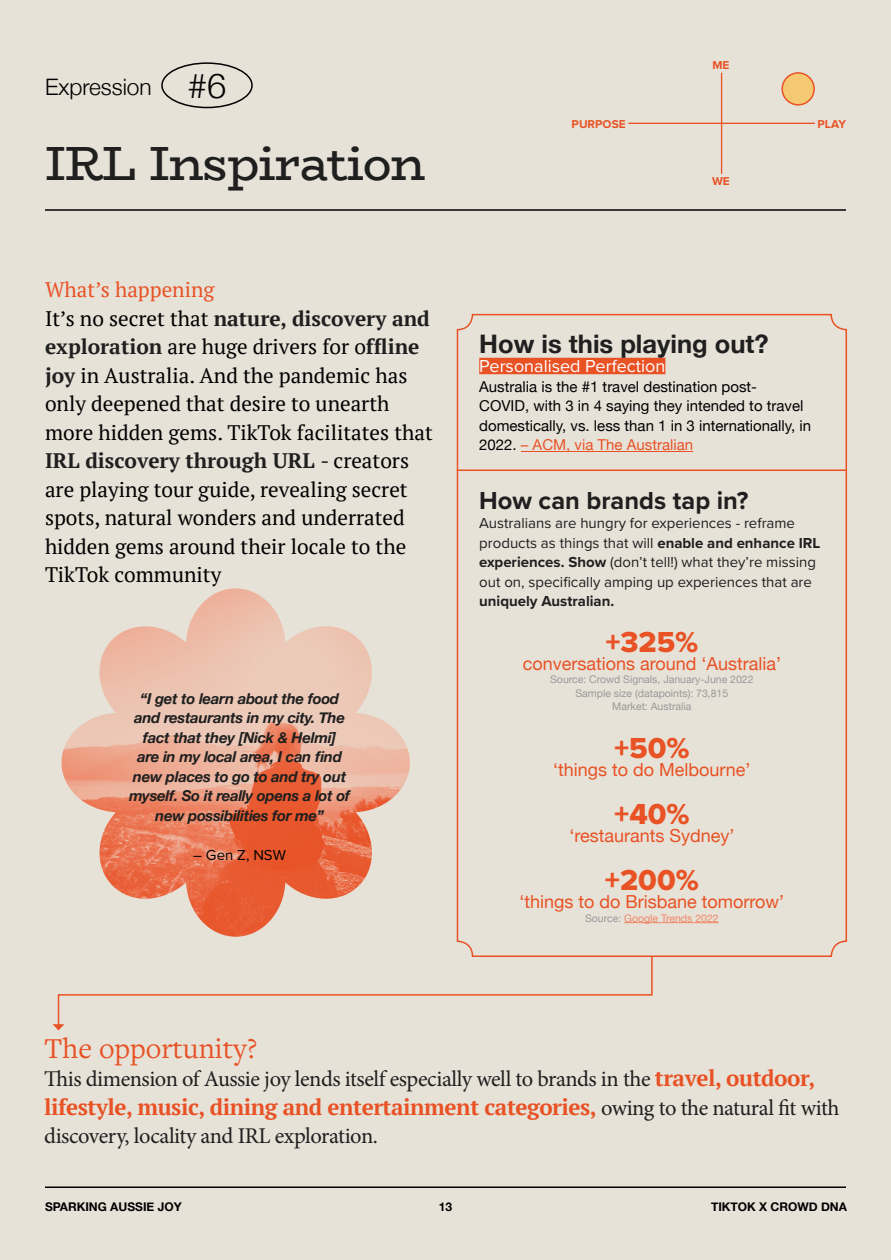
<style>
.page{position:relative;width:891px;height:1260px;background:#e7e2d8}
.page>*{position:absolute;margin:0;border:0;box-sizing:border-box;transform-origin:0 0}
.t1{font:48px "Bio Rhyme";letter-spacing:-.02em;color:#1f1f1f}
.t2{font:30px "Proxima Nova Extrabld";color:#e85225}
.t3{font:30px "Freight Text Pro";color:#e85225}
.t4{font:700 25.5px "Helvetica Neue";color:#1f1f1f}
.t5{font:700 25.5px "Proxima Nova";color:#1f1f1f}
.t6{font:300 22.65px "Helvetica Neue";color:#000}
.t7{font:22.5px "Minion Pro";letter-spacing:-.02em;color:#1f1f1f}
.t8{font:700 22.5px "PT Serif";letter-spacing:-.02em;color:#e85225}
.t9{font:21px/28.5px "PT Serif";color:#000}
.t10{font:18px "Helvetica Neue";color:#e85225}
.t11{font:18px "Proxima Nova";color:#fff}
.t12{font:15px/19.5px "Proxima Nova";color:#1f1f1f}
.t13{font:italic 700 15px/19.5px "Helvetica Neue";letter-spacing:-.02em;color:#1f1f1f;text-align:center}
.t14{font:15px/19.5px "Helvetica Neue";color:#000}
.t15{font:700 15px "Proxima Nova";color:#1f1f1f}
.t16{font:15px "Proxima Nova";color:#000}
.t17{font:700 12px "Helvetica Neue";color:#000}
.t18{font:700 11.85px "Proxima Nova";color:#e85225}
.t19{font:10.5px/13.5px "Helvetica Neue";color:#999;text-align:center}
.t20{font:10.5px "Helvetica Neue";color:#ef8667}
.s1{font-size:34.5px}
.s2{color:#e85225}
.s3{font-weight:700;color:#1f1f1f}
.s4{color:#e85226}
.s5{font-weight:700}
.s6{color:#999}
.s7{font-family:"PT Serif";font-weight:700;color:#e85225}
.s8{font-family:"Minion Pro";font-weight:400;color:#1f1f1f}
</style>
<div class="page">
<img style="left:62px;top:588px;width:348px;height:349px">
<div style="left:457px;top:314px;width:390px;height:643px;border:2px solid #e85225;border-radius:15px"></div>
<div style="left:161px;top:62px;width:92px;height:46px;border:2px solid #000;border-radius:50%"></div>
<hr style="left:45px;top:209px;width:801px;height:2px;background:#000">
<div style="left:479px;top:358px;width:186px;height:16px;background:#e85225"></div>
<hr style="left:521px;top:451px;width:172px;height:1px;background:#e85226">
<svg style="left:53px;top:956px;width:600px;height:74px"></svg>
<hr style="left:457px;top:470px;width:390px;height:1px;background:#e85225">
<hr style="left:624px;top:922px;width:95px;height:1px;background:#ef8667">
<hr style="left:628px;top:123px;width:187px;height:1px;background:#e85225">
<hr style="left:721px;top:73px;width:1px;height:101px;background:#e85225">
<div style="left:782px;top:73px;width:32px;height:32px;background:#f5c872;border-radius:50%"></div>
<div style="left:781px;top:72px;width:34px;height:34px;border:2px solid #e85225;border-radius:50%"></div>
<hr style="left:45px;top:1186px;width:801px;height:2px;background:#000">
<p class="t6" style="left:45px;top:69px;width:183px">Expression <span class="s1">#6</span></p>
<h1 class="t1" style="left:45px;top:126px;width:382px">IRL Inspiration</h1>
<p class="t9" style="left:45px;top:276px;width:389px"><span class="s2">What’s happening<br></span>It’s no secret that <span class="s3">nature, discovery and exploration</span> are huge drivers for o<span class="s3">ffline joy</span> in Australia. And the pandemic has only deepened that desire to unearth more hidden gems. TikTok facilitates that <span class="s3">IRL discovery through URL</span> - creators are playing tour guide, revealing secret spots, natural wonders and underrated hidden gems around their locale to the TikTok community</p>
<p class="t13" style="left:129px;top:689px;width:223px">“I get to learn about the food and restaurants in my city. The fact that they [Nick &amp; Helmi]<br>are in my local area, I can find new places to go to and try out myself. So it really opens a lot of new possibilities for me”</p>
<p class="t16" style="left:193px;top:843px;width:94px">– Gen Z, NSW</p>
<p class="t18" style="left:712px;top:57px;width:19px">ME</p>
<p class="t18" style="left:572px;top:115px;width:56px">PURPOSE</p>
<p class="t18" style="left:818px;top:115px;width:30px">PLAY</p>
<p class="t18" style="left:712px;top:172px;width:19px">WE</p>
<p class="t4" style="left:479px;top:323px;width:291px">How is this playing out?</p>
<p class="t11" style="left:479px;top:353px;width:188px">Personalised Perfection</p>
<p class="t14" style="left:479px;top:377px;width:334px">Australia is the #1 travel destination post-<br>COVID, with 3 in 4 saying they intended to travel domestically, vs. less than 1 in 3 internationally, in 2022. <span class="s4">– ACM, via The Australian</span></p>
<p class="t5" style="left:479px;top:481px;width:271px">How can brands tap in?</p>
<p class="t12" style="left:479px;top:513px;width:343px">Australians are hungry for experiences - reframe products as things that will <span class="s5">enable and enhance IRL experiences. Show</span> (don’t tell!) what they’re missing out on, specifically amping up experiences that are</p>
<p class="t15" style="left:479px;top:590px;width:137px">uniquely Australian.</p>
<h2 class="t2" style="left:605px;top:619px;width:95px">+325%</h2>
<p class="t10" style="left:523px;top:650px;width:260px">conversations around ‘Australia’</p>
<p class="t19" style="left:550px;top:673px;width:205px">Source: Crowd Signals, January-June 2022<br>Sample size (datapoints): 73,815<br>Market: Australia</p>
<h2 class="t2" style="left:614px;top:726px;width:77px">+50%</h2>
<p class="t10" style="left:553px;top:757px;width:199px">‘things to do Melbourne’</p>
<h2 class="t2" style="left:614px;top:792px;width:77px">+40%</h2>
<p class="t10" style="left:569px;top:823px;width:167px">‘restaurants Sydney’</p>
<h2 class="t2" style="left:605px;top:858px;width:95px">+200%</h2>
<p class="t10" style="left:520px;top:889px;width:266px">‘things to do Brisbane tomorrow’</p>
<p class="t20" style="left:585px;top:910px;width:135px"><span class="s6">Source:</span> Google Trends 2022</p>
<h2 class="t3" style="left:44px;top:1028px;width:215px">The opportunity?</h2>
<p class="t7" style="left:44px;top:1064px;width:773px">This dimension of Aussie joy lends itself especially well to brands in the <span class="s7">travel, outdoor,</span></p>
<p class="t8" style="left:44px;top:1092px;width:797px">lifestyle, music, dining and entertainment categories, <span class="s8">owing to the natural fit with</span></p>
<p class="t7" style="left:44px;top:1121px;width:335px">discovery, locality and IRL exploration.</p>
<p class="t17" style="left:45px;top:1198px;width:138px">SPARKING AUSSIE JOY</p>
<p class="t17" style="left:439px;top:1198px;width:15px">13</p>
<p class="t17" style="left:711px;top:1198px;width:137px">TIKTOK X CROWD DNA</p>
</div>
